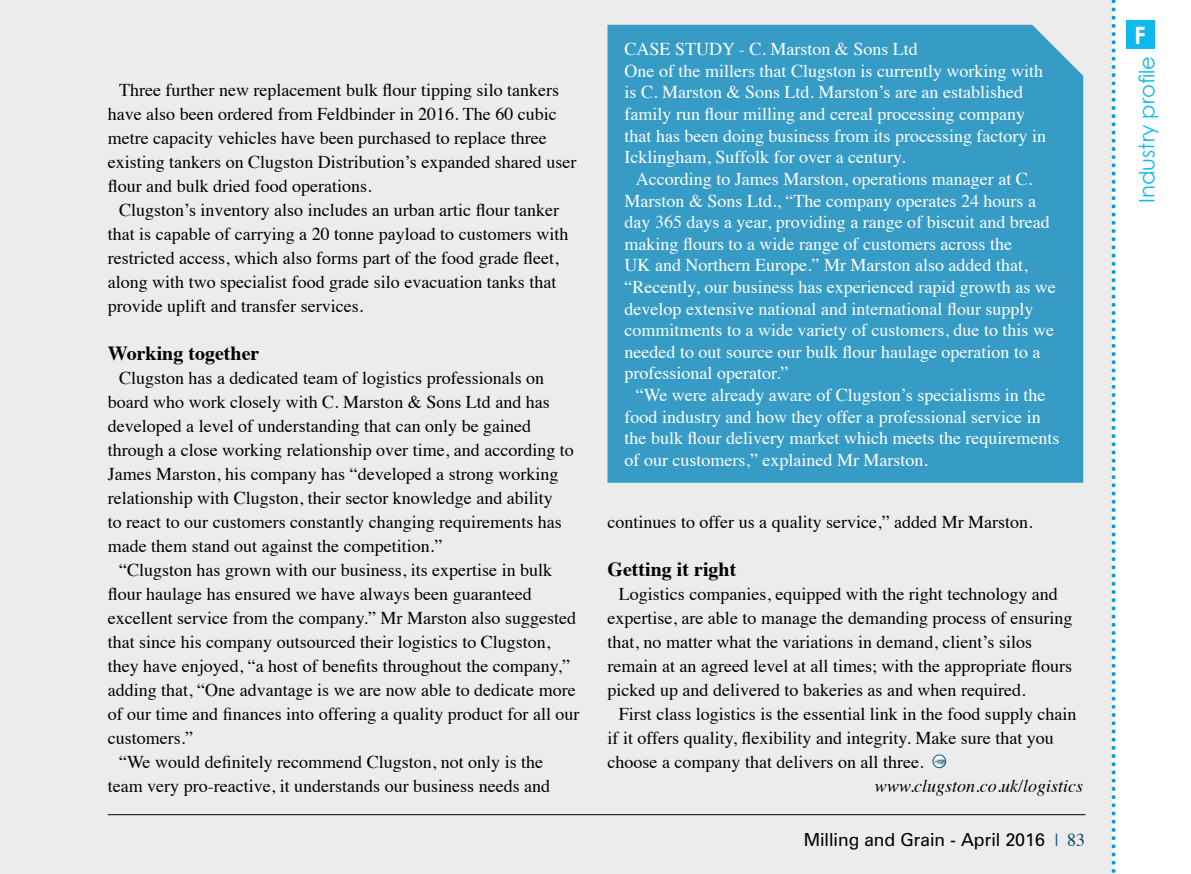
<style>
.page{position:relative;width:1191px;height:874px;background:#fff}
.page>*{position:absolute;margin:0;border:0;box-sizing:border-box;transform-origin:0 0}
.t1{font:700 24px "Century Gothic";color:#fff}
.t2{font:21.2px "Century Gothic";color:#0fb8ed}
.t3{font:700 20px "Times";color:#000}
.t4{font:18px/24px "Times";color:#000}
.t5{font:18px/21.6px "Times";color:#fff}
.t6{font:italic 18px "Times";color:#000}
.t7{font:18px "Zurich BT";color:#000}
.s1{font-family:"Times";color:#00557e}
.s2{font-family:"Times";color:#004257}
</style>
<div class="page">
<div style="left:0;top:0;width:1111px;height:874px;background:#ececec"></div>
<svg style="left:1111px;top:0;width:4px;height:874px"></svg>
<svg style="left:933px;top:755px;width:12px;height:13px"></svg>
<svg style="left:933px;top:758px;width:12px;height:8px"></svg>
<div style="left:932px;top:754px;width:14px;height:14px;border:1px solid #005772;border-radius:50%"></div>
<div style="left:607px;top:25px;width:476px;height:458px;background:#369cc6"></div>
<hr style="left:108px;top:814px;width:977px;height:1px;background:#000">
<div style="left:1125px;top:21px;width:29px;height:28px;background:#0fb8ed"></div>
<p class="t4" style="left:108px;top:76px;width:470px;text-indent:11px">Three further new replacement bulk flour tipping silo tankers have also been ordered from Feldbinder in 2016. The 60 cubic metre capacity vehicles have been purchased to replace three existing tankers on Clugston Distribution’s expanded shared user flour and bulk dried food operations.</p>
<p class="t4" style="left:108px;top:196px;width:462px;text-indent:11px">Clugston’s inventory also includes an urban artic flour tanker that is capable of carrying a 20 tonne payload to customers with restricted access, which also forms part of the food grade fleet, along with two specialist food grade silo evacuation tanks that provide uplift and transfer services.</p>
<p class="t3" style="left:108px;top:334px;width:153px">Working together</p>
<p class="t4" style="left:108px;top:364px;width:467px;text-indent:11px">Clugston has a dedicated team of logistics professionals on board who work closely with C. Marston &amp; Sons Ltd and has developed a level of understanding that can only be gained through a close working relationship over time, and according to James Marston, his company has “developed a strong working relationship with Clugston, their sector knowledge and ability<br>to react to our customers constantly changing requirements has made them stand out against the competition.”</p>
<p class="t4" style="left:119px;top:556px;width:434px">“Clugston has grown with our business, its expertise in bulk</p>
<p class="t4" style="left:108px;top:580px;width:425px">flour haulage has ensured we have always been guaranteed</p>
<p class="t4" style="left:108px;top:604px;width:470px">excellent service from the company.” Mr Marston also suggested</p>
<p class="t4" style="left:108px;top:628px;width:444px">that since his company outsourced their logistics to Clugston,</p>
<p class="t4" style="left:108px;top:652px;width:464px">they have enjoyed, “a host of benefits throughout the company,”</p>
<p class="t4" style="left:108px;top:676px;width:469px">adding that, “One advantage is we are now able to dedicate more</p>
<p class="t4" style="left:108px;top:700px;width:473px">of our time and finances into offering a quality product for all our</p>
<p class="t4" style="left:108px;top:724px;width:87px">customers.”</p>
<p class="t4" style="left:119px;top:748px;width:426px">“We would definitely recommend Clugston, not only is the</p>
<p class="t4" style="left:108px;top:772px;width:444px">team very pro-reactive, it understands our business needs and</p>
<p class="t5" style="left:624px;top:37px;width:423px">CASE STUDY - C. Marston &amp; Sons Ltd<br>One of the millers that Clugston is currently working with is C. Marston &amp; Sons Ltd. Marston’s are an established family run flour milling and cereal processing company that has been doing business from its processing factory in Icklingham, Suffolk for over a century.</p>
<p class="t5" style="left:624px;top:166px;width:433px;text-indent:11px">According to James Marston, operations manager at C.<br>Marston &amp; Sons Ltd., “The company operates 24 hours a day 365 days a year, providing a range of biscuit and bread making flours to a wide range of customers across the<br>UK and Northern Europe.” Mr Marston also added that, “Recently, our business has experienced rapid growth as we develop extensive national and international flour supply commitments to a wide variety of customers, due to this we needed to out source our bulk flour haulage operation to a professional operator.”</p>
<p class="t5" style="left:624px;top:382px;width:436px;text-indent:11px">“We were already aware of Clugston’s specialisms in the food industry and how they offer a professional service in the bulk flour delivery market which meets the requirements of our customers,” explained Mr Marston.</p>
<p class="t4" style="left:607px;top:508px;width:427px">continues to offer us a quality service,” added Mr Marston.</p>
<p class="t3" style="left:607px;top:550px;width:130px">Getting it right</p>
<p class="t4" style="left:607px;top:580px;width:466px;text-indent:11px">Logistics companies, equipped with the right technology and expertise, are able to manage the demanding process of ensuring that, no matter what the variations in demand, client’s silos remain at an agreed level at all times; with the appropriate flours picked up and delivered to bakeries as and when required.</p>
<p class="t4" style="left:607px;top:700px;width:470px;text-indent:11px">First class logistics is the essential link in the food supply chain if it offers quality, flexibility and integrity. Make sure that you choose a company that delivers on all three.</p>
<p class="t6" style="left:875px;top:770px;width:210px">www.clugston.co.uk/logistics</p>
<p class="t7" style="left:803px;top:828px;width:283px">Milling and Grain - April 2016 <span class="s1">|</span> <span class="s2">83</span></p>
<h1 class="t1" style="left:1134px;top:20px;width:13px">F</h1>
<p class="t2" style="left:1134px;top:203px;width:148px;rotate:-90deg">Industry profile</p>
</div>
